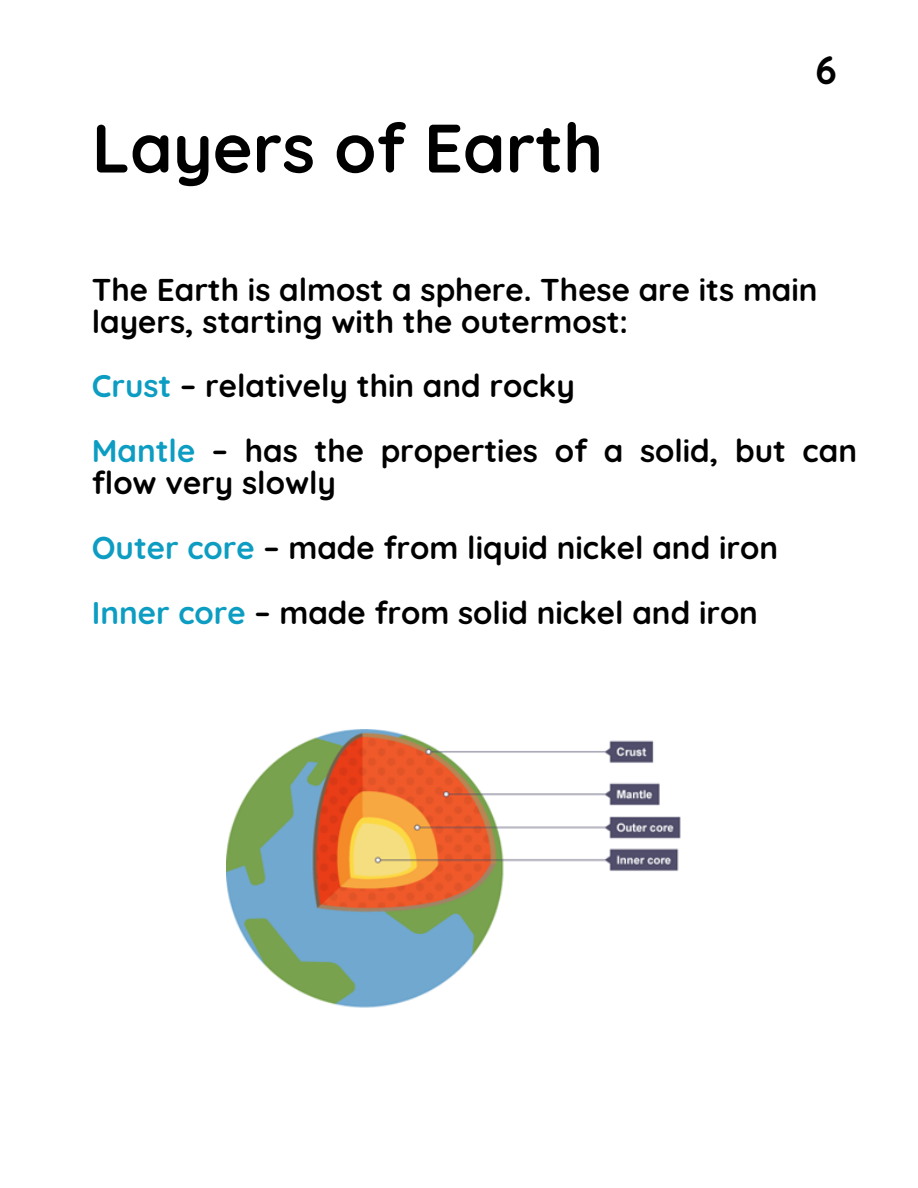
<style>
.page{position:relative;width:918px;height:1188px;background:#fff}
.page>*{position:absolute;margin:0;border:0;box-sizing:border-box;transform-origin:0 0}
.t1{font:700 68.4px "Quicksand";color:#000}
.t2{font:700 39.45px "Quicksand";color:#000}
.t3{font:700 31.35px/64.7px "Quicksand";color:#000}
.s1{color:#0d9dc2}
</style>
<div class="page">
<img style="left:227px;top:729px;width:454px;height:279px">
<h1 class="t1" style="left:92px;top:104px;width:513px">Layers of Earth</h1>
<p class="t2" style="left:815px;top:45px;width:23px">6</p>
<p class="t3" style="left:92px;top:273px;width:727px;line-height:32.2px">The Earth is almost a sphere. These are its main layers, starting with the outermost:</p>
<p class="t3" style="left:92px;top:353px;width:767px"><span class="s1">Crust</span> – relatively thin and rocky<br><span class="s1">Mantle</span> – has the properties of a solid, but can</p>
<p class="t3" style="left:92px;top:450px;width:688px">flow very slowly<br><span class="s1">Outer core</span> – made from liquid nickel and iron<br><span class="s1">Inner core</span> – made from solid nickel and iron</p>
</div>
